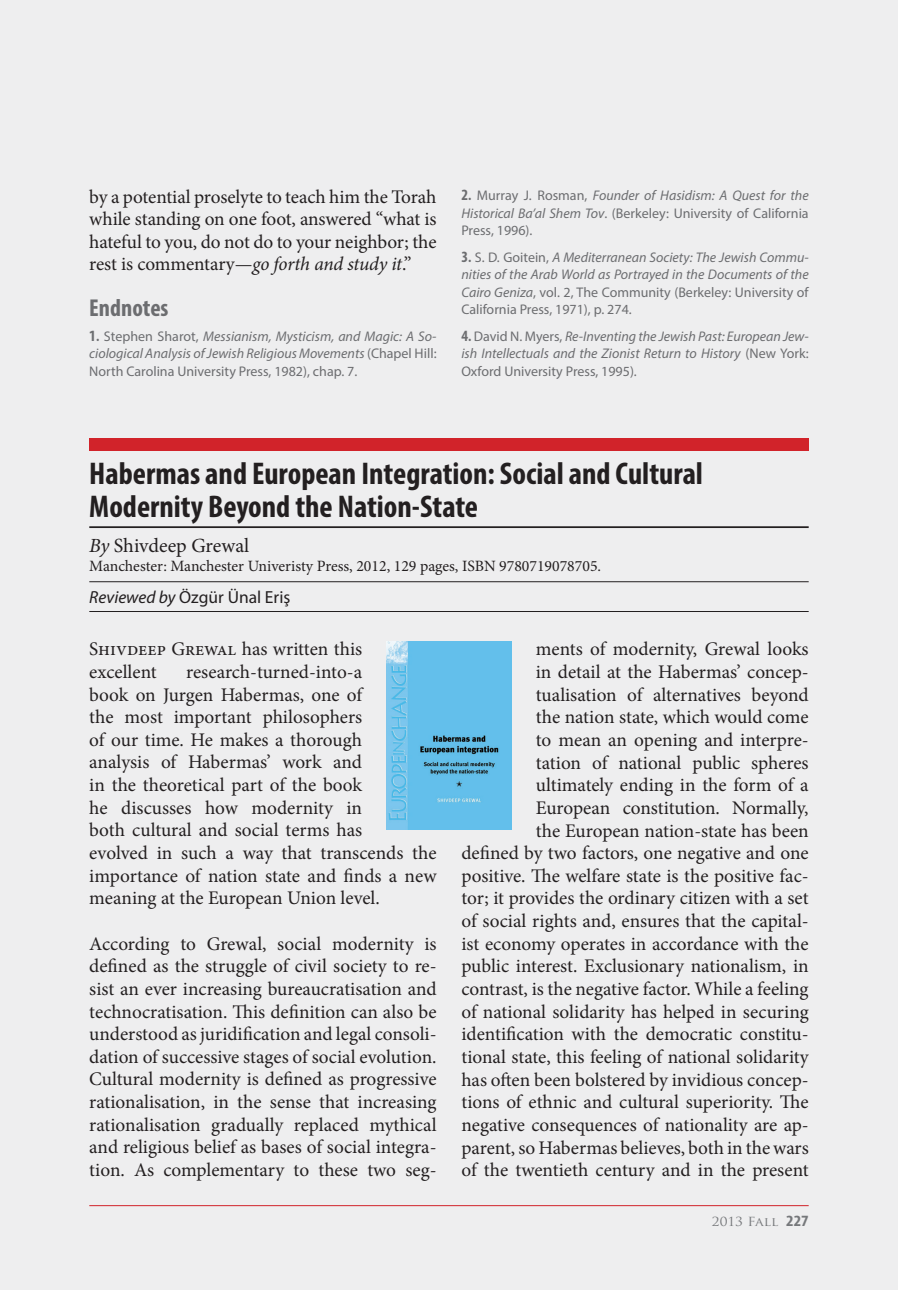
<style>
.page{position:relative;width:898px;height:1290px;background:#eeeeef}
.page>*{position:absolute;margin:0;border:0;box-sizing:border-box;transform-origin:0 0}
.t1{font:700 condensed 31.5px/33.2px "Myriad Pro";color:#231f20}
.t2{font:700 condensed 24.5px "Myriad Pro";color:#6c6d70}
.t3{font:20.12px "Minion Pro";color:#231f20}
.t4{font:19.25px/22.6px "Minion Pro";letter-spacing:-.005em;color:#231f20;text-align:justify}
.t5{font:17.5px "Myriad Pro";color:#231f20}
.t6{font:15.75px "Minion Pro";color:#231f20}
.t7{font:italic 14px/17.5px "Myriad Pro";color:#6c6d70;text-align:justify}
.t8{font:14px/17.5px "Myriad Pro";color:#6c6d70;text-align:justify}
.t9{font:12.25px "Trajan Pro";color:#76787b;scale:1.11 1}
.s1{font-style:italic}
.s2{font-weight:700;font-style:normal;font-stretch:condensed;font-size:15.75px}
.s3{font-weight:700;font-style:normal;font-stretch:condensed}
.s4{font-style:normal}
.s5{font-weight:700;font-stretch:condensed;font-size:15.75px}
.s6{font-weight:700;font-stretch:condensed}
.s7{font-family:"Myriad Pro";font-weight:700;font-stretch:condensed;font-size:15.75px}
</style>
<div class="page">
<hr style="left:89px;top:1205px;width:720px;height:1px;background:#d1232a">
<hr style="left:89px;top:526px;width:720px;height:2px;background:#231f20">
<hr style="left:89px;top:581px;width:720px;height:1px;background:#231f20">
<hr style="left:89px;top:611px;width:720px;height:1px;background:#231f20">
<div style="left:89px;top:438px;width:720px;height:12px;background:#d1232a"></div>
<img style="left:387px;top:641px;width:124px;height:189px">
<p class="t4" style="left:89px;top:185px;width:349px">by a potential proselyte to teach him the Torah while standing on one foot, answered “what is hateful to you, do not do to your neighbor; the rest is commentary—<span class="s1">go forth and study it</span>.”</p>
<p class="t2" style="left:89px;top:292px;width:81px">Endnotes</p>
<p class="t7" style="left:89px;top:327px;width:349px"><span class="s2">1</span><span class="s3">.</span> <span class="s4">Stephen Sharot,</span> Messianism, Mysticism, and Magic: A So&shy;ciological Analysis of Jewish Religious Movements <span class="s4">(Chapel Hill:<br>North Carolina University Press, 1982), chap. 7.</span></p>
<p class="t8" style="left:461px;top:187px;width:349px"><span class="s5">2</span><span class="s6">.</span> Murray J. Rosman, <span class="s1">Founder of Hasidism: A Quest for the Historical Ba’al Shem Tov</span>. (Berkeley: University of California Press, 1996).</p>
<p class="t7" style="left:461px;top:248px;width:349px"><span class="s2">3</span><span class="s3">.</span> <span class="s4">S. D. Goitein,</span> A Mediterranean Society: The Jewish Commu&shy;nities of the Arab World as Portrayed in the Documents of the Cairo Geniza<span class="s4">, vol. 2, The Community (Berkeley: University of California Press, 1971), p. 274.</span></p>
<p class="t7" style="left:461px;top:327px;width:349px"><span class="s2">4</span><span class="s3">.</span> <span class="s4">David N. Myers,</span> Re-Inventing the Jewish Past: European Jew&shy;ish Intellectuals and the Zionist Return to History <span class="s4">(New York:<br>Oxford University Press, 1995).</span></p>
<h1 class="t1" style="left:89px;top:456px;width:615px">Habermas and European Integration: Social and Cultural<br>Modernity Beyond the Nation-State</h1>
<p class="t3" style="left:89px;top:532px;width:162px"><span class="s1">By</span> Shivdeep Grewal</p>
<p class="t6" style="left:89px;top:556px;width:513px">Manchester: Manchester Univeristy Press, 2012, 129 pages, ISBN 9780719078705.</p>
<p class="t5" style="left:89px;top:586px;width:203px"><span class="s1">Reviewed by</span> Özgür Ünal Eriş</p>
<p class="t4" style="left:89px;top:638px;width:274px">Shivdeep Grewal has written this excellent</p>
<p class="t4" style="left:89px;top:660px;width:349px;text-align:left;text-indent:97px">research-turned-into-a<br>book on Jurgen Habermas, one of<br>the most important philosophers<br>of our time. He makes a thorough<br>analysis of Habermas’ work and<br>in the theoretical part of the book<br>he discusses how modernity in<br>both cultural and social terms has<br>evolved in such a way that transcends the importance of nation state and finds a new meaning at the European Union level.</p>
<p class="t4" style="left:89px;top:932px;width:349px">According to Grewal, social modernity is defined as the struggle of civil society to re&shy;sist an ever increasing bureaucratisation and technocratisation. This definition can also be understood as juridification and legal consoli&shy;dation of successive stages of social evolution.<br>Cultural modernity is defined as progressive rationalisation, in the sense that increasing rationalisation gradually replaced mythical and religious belief as bases of social integra&shy;tion. As complementary to these two seg-</p>
<p class="t4" style="left:461px;top:638px;width:349px;text-align:right">ments of modernity, Grewal looks<br>in detail at the Habermas’ concep&shy;tualisation of alternatives beyond<br>the nation state, which would come<br>to mean an opening and interpre-<br>tation of national public spheres ultimately ending in the form of a European constitution. Normally,<br>the European nation-state has been<br>defined by two factors, one negative and one positive. The welfare state is the positive fac&shy;tor; it provides the ordinary citizen with a set of social rights and, ensures that the capital&shy;ist economy operates in accordance with the public interest. Exclusionary nationalism, in contrast, is the negative factor. While a feeling of national solidarity has helped in securing identification with the democratic constitu&shy;tional state, this feeling of national solidarity has often been bolstered by invidious concep&shy;tions of ethnic and cultural superiority. The negative consequences of nationality are ap&shy;parent, so Habermas believes, both in the wars of the twentieth century and in the present</p>
<p class="t9" style="left:712px;top:1213px;width:89px">2013 Fall <span class="s7">227</span></p>
</div>
